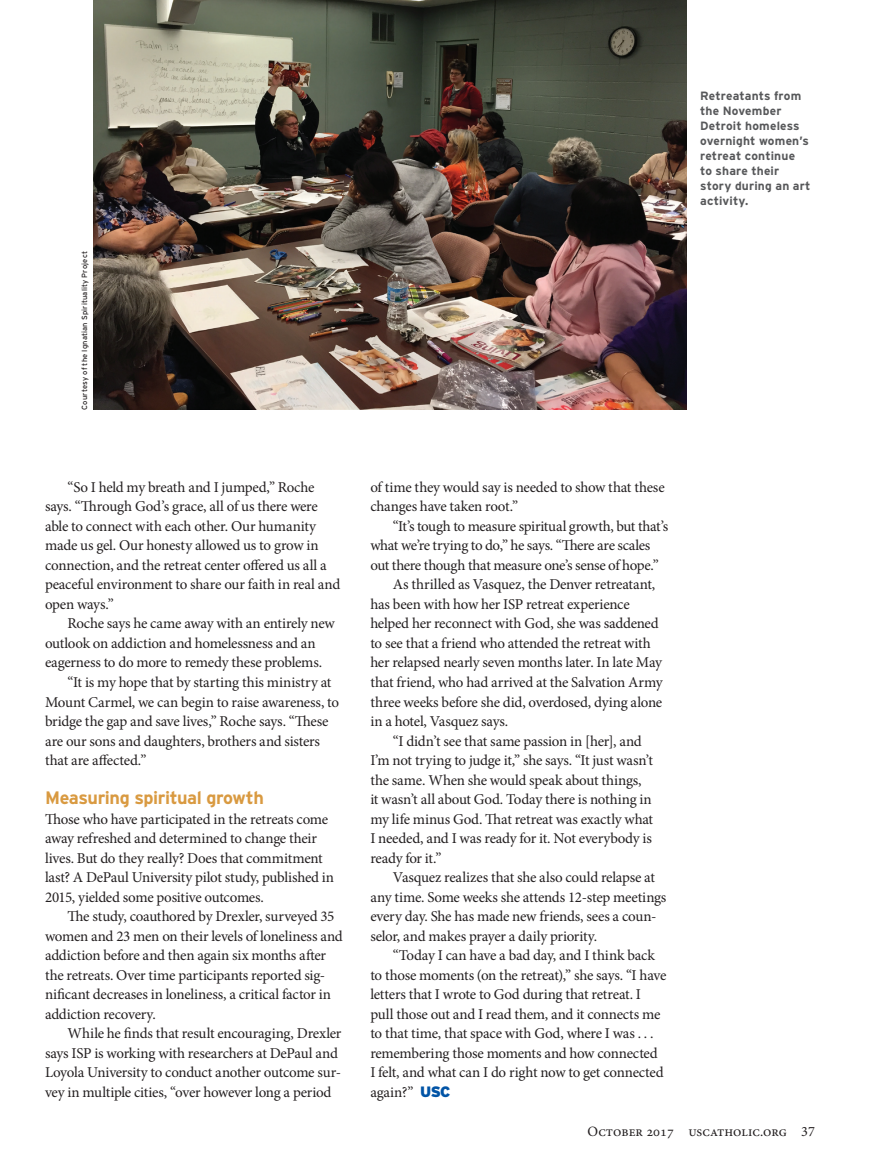
<style>
.page{position:relative;width:878px;height:1175px;background:#fff}
.page>*{position:absolute;margin:0;border:0;box-sizing:border-box;transform-origin:0 0}
.subhead{font:700 18px "Interstate";letter-spacing:-.025em;color:#d99a41}
.body{font:15px/19.5px "Minion Pro";letter-spacing:-.025em;color:#231f20}
.body_no_indent{font:15px/19.5px "Minion Pro";letter-spacing:-.025em;color:#231f20}
.t1{font:14.25px "Minion Pro";color:#231f20}
.t2{font:700 12px/15px "Interstate";letter-spacing:.015em;color:#57585a}
.artist_credit{font:7.5px "Interstate";letter-spacing:.025em;color:#231f20}
.s1{font-family:"Interstate";font-weight:900;color:#0154a6}
</style>
<div class="page">
<img style="left:94px;top:0;width:592px;height:410px">
<p class="artist_credit" style="left:80px;top:410px;width:160px;rotate:-90deg">Courtesy of the Ignatian Spirituality Project</p>
<p class="t2" style="left:700px;top:88px;width:112px">Retreatants from the November<br>Detroit homeless overnight women’s retreat continue<br>to share their story during an art activity.</p>
<p class="body" style="left:45px;top:477px;width:297px;text-indent:22px">“So I held my breath and I jumped,” Roche says. “Through God’s grace, all of us there were able to connect with each other. Our humanity made us gel. Our honesty allowed us to grow in connection, and the retreat center offered us all a peaceful environment to share our faith in real and open ways.”</p>
<p class="body" style="left:45px;top:614px;width:291px;text-indent:22px">Roche says he came away with an entirely new outlook on addiction and homelessness and an eagerness to do more to remedy these problems.</p>
<p class="body" style="left:45px;top:672px;width:295px;text-indent:22px">“It is my hope that by starting this ministry at Mount Carmel, we can begin to raise awareness, to bridge the gap and save lives,” Roche says. “These are our sons and daughters, brothers and sisters that are affected.”</p>
<p class="subhead" style="left:45px;top:786px;width:220px">Measuring spiritual growth</p>
<p class="body_no_indent" style="left:45px;top:809px;width:290px">Those who have participated in the retreats come away refreshed and determined to change their lives. But do they really? Does that commitment last? A DePaul University pilot study, published in 2015, yielded some positive outcomes.</p>
<p class="body" style="left:45px;top:906px;width:299px;text-indent:22px">The study, coauthored by Drexler, surveyed 35 women and 23 men on their levels of loneliness and addiction before and then again six months after the retreats. Over time participants reported sig&shy;nificant decreases in loneliness, a critical factor in addiction recovery.</p>
<p class="body" style="left:45px;top:1023px;width:298px;text-indent:22px">While he finds that result encouraging, Drexler says ISP is working with researchers at DePaul and Loyola University to conduct another outcome sur&shy;vey in multiple cities, “over however long a period</p>
<p class="body" style="left:370px;top:477px;width:296px">of time they would say is needed to show that these changes have taken root.”</p>
<p class="body" style="left:370px;top:516px;width:299px;text-indent:22px">“It’s tough to measure spiritual growth, but that’s what we’re trying to do,” he says. “There are scales out there though that measure one’s sense of hope.”</p>
<p class="body" style="left:370px;top:575px;width:294px;text-indent:22px">As thrilled as Vasquez, the Denver retreatant, has been with how her ISP retreat experience helped her reconnect with God, she was saddened to see that a friend who attended the retreat with her relapsed nearly seven months later. In late May that friend, who had arrived at the Salvation Army three weeks before she did, overdosed, dying alone in a hotel, Vasquez says.</p>
<p class="body" style="left:370px;top:731px;width:284px;text-indent:22px">“I didn’t see that same passion in [her], and I’m not trying to judge it,” she says. “It just wasn’t the same. When she would speak about things, it wasn’t all about God. Today there is nothing in my life minus God. That retreat was exactly what I needed, and I was ready for it. Not everybody is ready for it.”</p>
<p class="body" style="left:370px;top:867px;width:297px;text-indent:22px">Vasquez realizes that she also could relapse at any time. Some weeks she attends 12-step meetings every day. She has made new friends, sees a coun&shy;selor, and makes prayer a daily priority.</p>
<p class="body" style="left:370px;top:945px;width:297px;text-indent:22px">“Today I can have a bad day, and I think back to those moments (on the retreat),” she says. “I have letters that I wrote to God during that retreat. I pull those out and I read them, and it connects me to that time, that space with God, where I was . . . remembering those moments and how connected I felt, and what can I do right now to get connected again?” <span class="s1">USC</span></p>
<p class="t1" style="left:587px;top:1121px;width:229px">October 2017 uscatholic.org 37</p>
</div>
